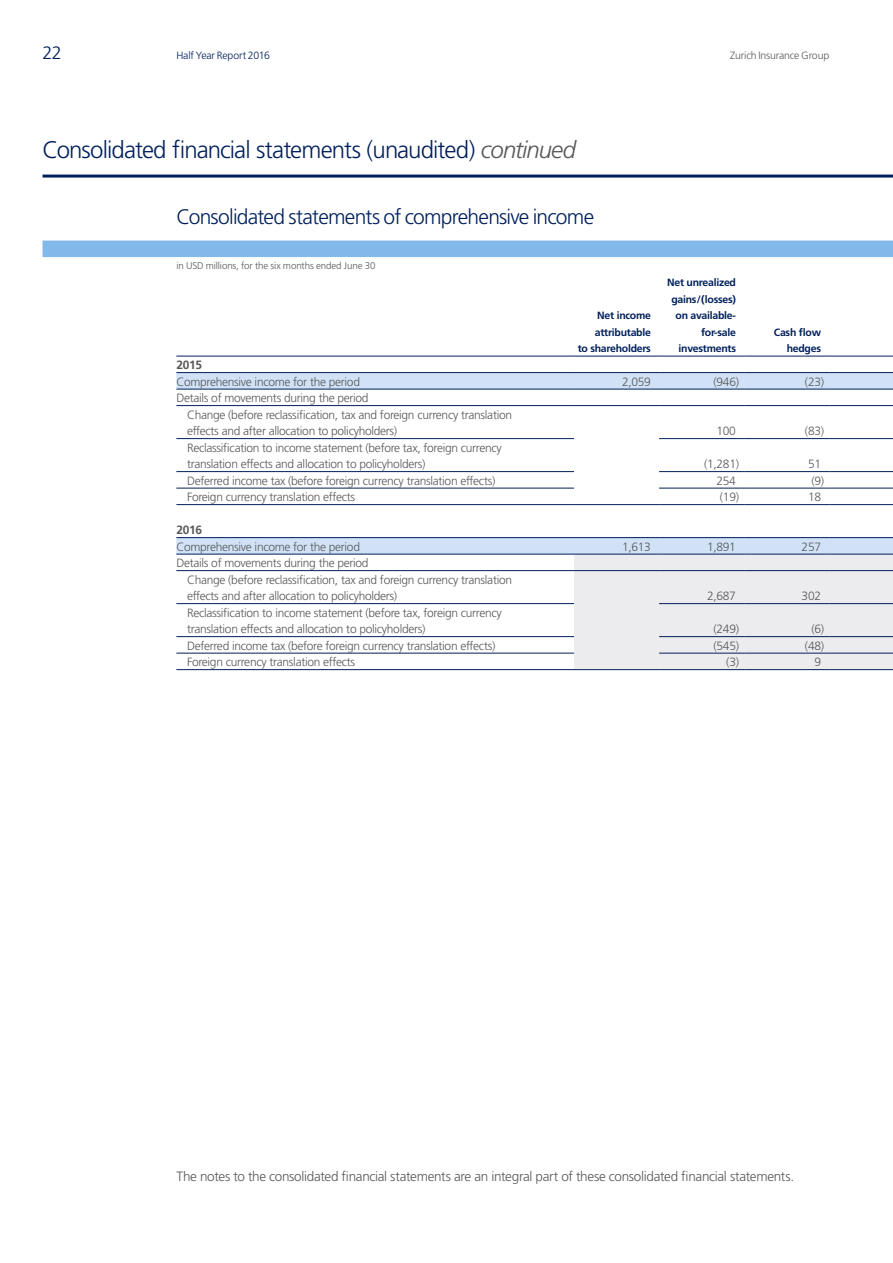
<style>
.page{position:relative;width:893px;height:1263px;background:#fff}
.page>*{position:absolute;margin:0;border:0;box-sizing:border-box;transform-origin:0 0}
.t1{font:300 24px "Frutiger";letter-spacing:-.04em;color:#00205b}
.t2{font:300 21px "Frutiger";letter-spacing:-.035em;color:#00205b}
.t3{font:300 18px "Frutiger";color:#00205b}
.t4{font:300 13.5px "Frutiger";letter-spacing:-.025em;color:#57585a}
.t5{font:300 12px/16.5px "Frutiger";letter-spacing:-.025em;color:#57585a}
.t6{font:700 10.5px/16.5px "Frutiger";letter-spacing:-.025em;color:#00205b;text-align:right}
.t7{font:300 10.5px "Frutiger";letter-spacing:-.015em;color:#57585a}
.t8{font:300 10.5px "Frutiger";letter-spacing:-.015em;color:#00205b}
.t9{font:300 9.75px "Frutiger";letter-spacing:-.01em;color:#57585a}
.s1{font-style:italic;color:#57585a}
.s2{font-weight:700}
</style>
<div class="page">
<hr style="left:43px;top:175px;width:850px;height:3px;background:#00205b">
<div style="left:43px;top:241px;width:850px;height:16px;background:#81b9ea"></div>
<svg style="left:176px;top:373px;width:717px;height:181px"></svg>
<div style="left:574px;top:555px;width:319px;height:114px;background:#ececee"></div>
<hr style="left:176px;top:356px;width:398px;height:1px;background:#00205b">
<hr style="left:574px;top:356px;width:85px;height:1px;background:#00205b">
<hr style="left:659px;top:356px;width:85px;height:1px;background:#00205b">
<hr style="left:744px;top:356px;width:85px;height:1px;background:#00205b">
<hr style="left:829px;top:356px;width:64px;height:1px;background:#00205b">
<hr style="left:176px;top:372px;width:398px;height:1px;background:#00205b">
<hr style="left:574px;top:372px;width:85px;height:1px;background:#00205b">
<hr style="left:659px;top:372px;width:85px;height:1px;background:#00205b">
<hr style="left:744px;top:372px;width:85px;height:1px;background:#00205b">
<hr style="left:829px;top:372px;width:64px;height:1px;background:#00205b">
<hr style="left:176px;top:389px;width:398px;height:1px;background:#00205b">
<hr style="left:574px;top:389px;width:85px;height:1px;background:#00205b">
<hr style="left:659px;top:389px;width:85px;height:1px;background:#00205b">
<hr style="left:744px;top:389px;width:85px;height:1px;background:#00205b">
<hr style="left:829px;top:389px;width:64px;height:1px;background:#00205b">
<hr style="left:176px;top:405px;width:398px;height:1px;background:#00205b">
<hr style="left:574px;top:405px;width:85px;height:1px;background:#00205b">
<hr style="left:659px;top:405px;width:85px;height:1px;background:#00205b">
<hr style="left:744px;top:405px;width:85px;height:1px;background:#00205b">
<hr style="left:829px;top:405px;width:64px;height:1px;background:#00205b">
<hr style="left:176px;top:438px;width:398px;height:1px;background:#00205b">
<hr style="left:659px;top:438px;width:85px;height:1px;background:#00205b">
<hr style="left:744px;top:438px;width:85px;height:1px;background:#00205b">
<hr style="left:829px;top:438px;width:64px;height:1px;background:#00205b">
<hr style="left:176px;top:471px;width:398px;height:1px;background:#00205b">
<hr style="left:659px;top:471px;width:85px;height:1px;background:#00205b">
<hr style="left:744px;top:471px;width:85px;height:1px;background:#00205b">
<hr style="left:829px;top:471px;width:64px;height:1px;background:#00205b">
<hr style="left:176px;top:488px;width:398px;height:1px;background:#00205b">
<hr style="left:659px;top:488px;width:85px;height:1px;background:#00205b">
<hr style="left:744px;top:488px;width:85px;height:1px;background:#00205b">
<hr style="left:829px;top:488px;width:64px;height:1px;background:#00205b">
<hr style="left:176px;top:537px;width:398px;height:1px;background:#00205b">
<hr style="left:574px;top:537px;width:85px;height:1px;background:#00205b">
<hr style="left:659px;top:537px;width:85px;height:1px;background:#00205b">
<hr style="left:744px;top:537px;width:85px;height:1px;background:#00205b">
<hr style="left:829px;top:537px;width:64px;height:1px;background:#00205b">
<hr style="left:176px;top:554px;width:398px;height:1px;background:#00205b">
<hr style="left:574px;top:554px;width:85px;height:1px;background:#00205b">
<hr style="left:659px;top:554px;width:85px;height:1px;background:#00205b">
<hr style="left:744px;top:554px;width:85px;height:1px;background:#00205b">
<hr style="left:829px;top:554px;width:64px;height:1px;background:#00205b">
<hr style="left:176px;top:570px;width:398px;height:1px;background:#00205b">
<hr style="left:574px;top:570px;width:85px;height:1px;background:#00205b">
<hr style="left:659px;top:570px;width:85px;height:1px;background:#00205b">
<hr style="left:744px;top:570px;width:85px;height:1px;background:#00205b">
<hr style="left:829px;top:570px;width:64px;height:1px;background:#00205b">
<hr style="left:176px;top:603px;width:398px;height:1px;background:#00205b">
<hr style="left:659px;top:603px;width:85px;height:1px;background:#00205b">
<hr style="left:744px;top:603px;width:85px;height:1px;background:#00205b">
<hr style="left:829px;top:603px;width:64px;height:1px;background:#00205b">
<hr style="left:176px;top:636px;width:398px;height:1px;background:#00205b">
<hr style="left:659px;top:636px;width:85px;height:1px;background:#00205b">
<hr style="left:744px;top:636px;width:85px;height:1px;background:#00205b">
<hr style="left:829px;top:636px;width:64px;height:1px;background:#00205b">
<hr style="left:176px;top:653px;width:398px;height:1px;background:#00205b">
<hr style="left:659px;top:653px;width:85px;height:1px;background:#00205b">
<hr style="left:744px;top:653px;width:85px;height:1px;background:#00205b">
<hr style="left:829px;top:653px;width:64px;height:1px;background:#00205b">
<hr style="left:176px;top:669px;width:398px;height:1px;background:#00205b">
<hr style="left:574px;top:669px;width:85px;height:1px;background:#00205b">
<hr style="left:659px;top:669px;width:85px;height:1px;background:#00205b">
<hr style="left:744px;top:669px;width:85px;height:1px;background:#00205b">
<hr style="left:829px;top:669px;width:64px;height:1px;background:#00205b">
<hr style="left:176px;top:504px;width:398px;height:1px;background:#00205b">
<hr style="left:574px;top:504px;width:85px;height:1px;background:#00205b">
<hr style="left:659px;top:504px;width:85px;height:1px;background:#00205b">
<hr style="left:744px;top:504px;width:85px;height:1px;background:#00205b">
<hr style="left:829px;top:504px;width:64px;height:1px;background:#00205b">
<p class="t3" style="left:43px;top:43px;width:21px">22</p>
<p class="t8" style="left:176px;top:49px;width:95px">Half Year Report 2016</p>
<p class="t7" style="left:730px;top:49px;width:101px">Zurich Insurance Group</p>
<h1 class="t1" style="left:43px;top:136px;width:535px">Consolidated financial statements (unaudited) <span class="s1">continued</span></h1>
<p class="t2" style="left:176px;top:205px;width:419px">Consolidated statements of comprehensive income</p>
<p class="t9" style="left:176px;top:260px;width:201px">in USD millions, for the six months ended June 30</p>
<p class="t6" style="left:578px;top:308px;width:75px">Net income attributable<br>to shareholders</p>
<p class="t6" style="left:667px;top:275px;width:70px">Net unrealized gains/(losses) on available&shy;for-sale investments</p>
<p class="t6" style="left:774px;top:324px;width:49px">Cash flow hedges</p>
<p class="t5" style="left:176px;top:357px;width:185px"><span class="s2">2015<br></span>Comprehensive income for the period</p>
<p class="t5" style="left:187px;top:390px;width:327px;text-indent:-11px">Details of movements during the period<br>Change (before reclassification, tax and foreign currency translation effects and after allocation to policyholders)</p>
<p class="t5" style="left:187px;top:439px;width:316px">Reclassification to income statement (before tax, foreign currency translation effects and allocation to policyholders)</p>
<p class="t5" style="left:622px;top:373px;width:30px">2,059</p>
<p class="t5" style="left:714px;top:373px;width:27px">(946)</p>
<p class="t5" style="left:805px;top:373px;width:21px">(23)</p>
<p class="t5" style="left:717px;top:423px;width:21px">100</p>
<p class="t5" style="left:805px;top:423px;width:21px">(83)</p>
<p class="t5" style="left:704px;top:456px;width:36px">(1,281)</p>
<p class="t5" style="left:808px;top:456px;width:15px">51</p>
<p class="t5" style="left:187px;top:472px;width:310px">Deferred income tax (before foreign currency translation effects)</p>
<p class="t5" style="left:717px;top:472px;width:21px">254</p>
<p class="t5" style="left:811px;top:472px;width:14px">(9)</p>
<p class="t5" style="left:187px;top:489px;width:170px">Foreign currency translation effects</p>
<p class="t5" style="left:720px;top:489px;width:21px">(19)</p>
<p class="t5" style="left:808px;top:489px;width:15px">18</p>
<p class="t5" style="left:176px;top:522px;width:185px"><span class="s2">2016<br></span>Comprehensive income for the period</p>
<p class="t5" style="left:622px;top:538px;width:30px">1,613</p>
<p class="t5" style="left:707px;top:538px;width:30px">1,891</p>
<p class="t5" style="left:802px;top:538px;width:21px">257</p>
<p class="t5" style="left:187px;top:555px;width:327px;text-indent:-11px">Details of movements during the period<br>Change (before reclassification, tax and foreign currency translation effects and after allocation to policyholders)</p>
<p class="t5" style="left:187px;top:604px;width:316px">Reclassification to income statement (before tax, foreign currency translation effects and allocation to policyholders)</p>
<p class="t5" style="left:707px;top:588px;width:30px">2,687</p>
<p class="t5" style="left:802px;top:588px;width:21px">302</p>
<p class="t5" style="left:714px;top:621px;width:27px">(249)</p>
<p class="t5" style="left:811px;top:621px;width:14px">(6)</p>
<p class="t5" style="left:187px;top:637px;width:310px">Deferred income tax (before foreign currency translation effects)</p>
<p class="t5" style="left:714px;top:637px;width:27px">(545)</p>
<p class="t5" style="left:805px;top:637px;width:21px">(48)</p>
<p class="t5" style="left:187px;top:654px;width:170px">Foreign currency translation effects</p>
<p class="t5" style="left:726px;top:654px;width:14px">(3)</p>
<p class="t5" style="left:814px;top:654px;width:8px">9</p>
<p class="t4" style="left:176px;top:1169px;width:619px">The notes to the consolidated financial statements are an integral part of these consolidated financial statements.</p>
</div>
